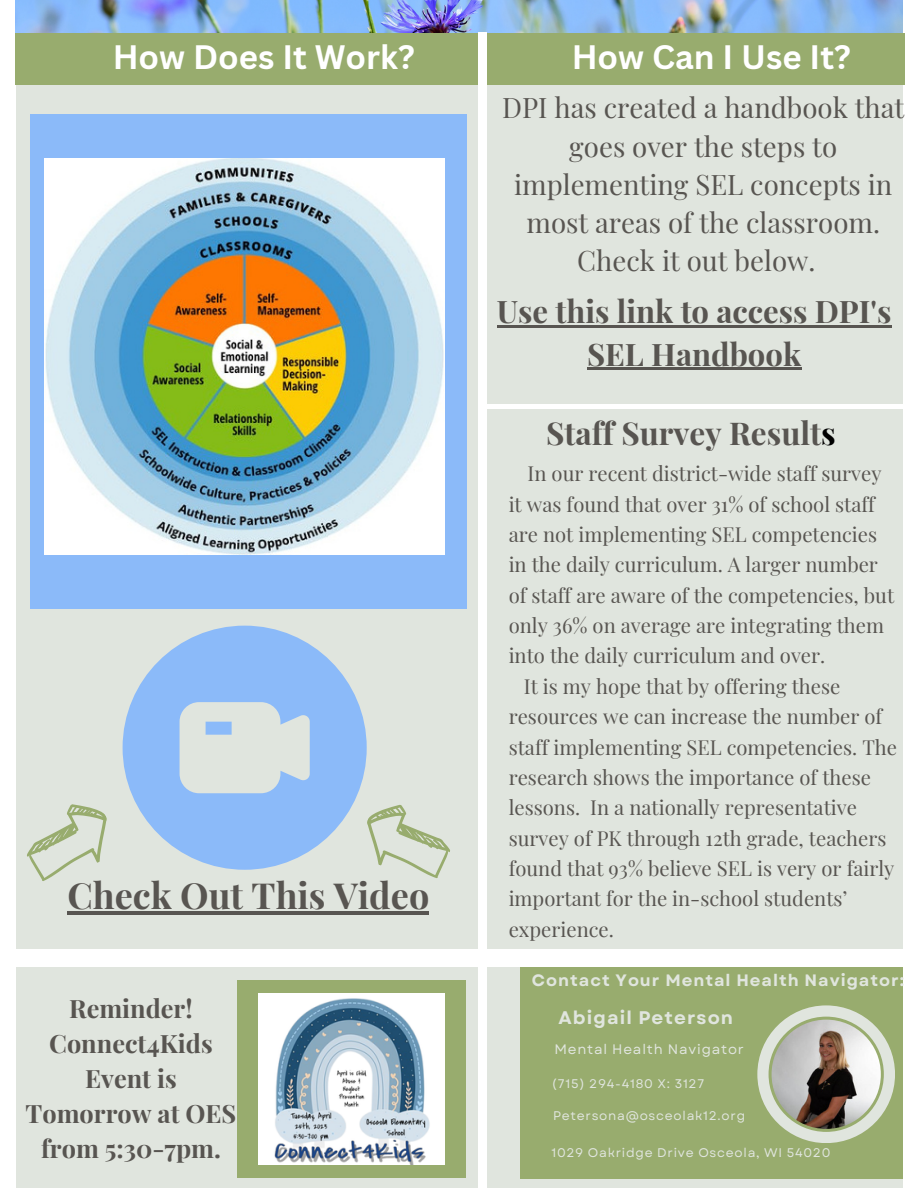
<style>
.page{position:relative;width:918px;height:1188px;background:#fff}
.page>*{position:absolute;margin:0;border:0;box-sizing:border-box;transform-origin:0 0}
.t1{font:700 36px "Playfair Display";color:#585551}
.t2{font:700 33px "Canva Sans";color:#fff}
.t3{font:700 31.5px "Playfair Display";color:#585551}
.t4{font:700 31.05px/42.8px "Playfair Display";color:#585551;text-align:center}
.t5{font:27.6px/38.2px "Playfair Display";color:#585551;text-align:center}
.t6{font:700 25.35px/34.8px "Playfair Display";color:#585551;text-align:center}
.t7{font:20.25px "Playfair Display";color:#585551}
.t8{font:700 18.3px "Garet";letter-spacing:.06em;color:#e0e5de}
.t9{font:700 16.5px "Garet";letter-spacing:.06em;color:#e0e5de}
.t10{font:13.8px "Garet";letter-spacing:.06em;color:#e0e5de}
.t11{font:12.45px "Garet";letter-spacing:.06em;color:#e0e5de}
.s1{color:#000}
</style>
<div class="page">
<div style="left:16px;top:82px;width:886px;height:1106px;background:#e0e5de"></div>
<div style="left:520px;top:961px;width:383px;height:218px;background:#98ac6e"></div>
<svg style="left:757px;top:1005px;width:138px;height:138px"></svg>
<img style="left:15px;top:0;width:888px;height:33px">
<div style="left:15px;top:33px;width:889px;height:51px;background:#98ac6e"></div>
<div style="left:478px;top:33px;width:9px;height:1155px;background:#fff"></div>
<div style="left:238px;top:980px;width:228px;height:198px;background:#98ac6e"></div>
<img style="left:259px;top:994px;width:185px;height:171px">
<div style="left:0;top:949px;width:918px;height:18px;background:#fff"></div>
<div style="left:30px;top:114px;width:437px;height:495px;background:#8bbaf9"></div>
<img style="left:45px;top:158px;width:399px;height:396px">
<svg style="left:123px;top:626px;width:244px;height:244px;fill:#8bbaf9"></svg>
<svg style="left:27px;top:792px;width:97px;height:89px"></svg>
<hr style="left:68px;top:911px;width:361px;height:4px;background:#585551">
<svg style="left:353px;top:795px;width:97px;height:83px"></svg>
<hr style="left:497px;top:325px;width:394px;height:2px;background:#585551">
<hr style="left:587px;top:368px;width:214px;height:2px;background:#585551">
<div style="left:487px;top:404px;width:431px;height:5px;background:#fff"></div>
<h2 class="t2" style="left:113px;top:34px;width:304px">How Does It Work?</h2>
<h1 class="t1" style="left:68px;top:870px;width:363px">Check Out This Video</h1>
<p class="t6" style="left:26px;top:990px;width:212px">Reminder!<br>Connect4Kids<br>Event is<br>Tomorrow at OES from 5:30-7pm.</p>
<h2 class="t2" style="left:572px;top:34px;width:281px">How Can I Use It?</h2>
<h3 class="t5" style="left:502px;top:88px;width:404px">DPI has created a handbook that goes over the steps to implementing SEL concepts in most areas of the classroom.<br>Check it out below.</h3>
<h3 class="t4" style="left:497px;top:289px;width:396px">Use this link to access DPI's<br>SEL Handbook</h3>
<h3 class="t3" style="left:546px;top:411px;width:291px">Staff Survey Result<span class="s1">s</span></h3>
<p class="t7" style="left:528px;top:459px;width:356px">In our recent district-wide staff survey</p>
<p class="t7" style="left:509px;top:490px;width:368px">it was found that over 31% of school staff</p>
<p class="t7" style="left:509px;top:520px;width:370px">are not implementing SEL competencies</p>
<p class="t7" style="left:509px;top:550px;width:371px">in the daily curriculum. A larger number</p>
<p class="t7" style="left:509px;top:581px;width:387px">of staff are aware of the competencies, but</p>
<p class="t7" style="left:509px;top:611px;width:377px">only 36% on average are integrating them</p>
<p class="t7" style="left:509px;top:642px;width:318px">into the daily curriculum and over.</p>
<p class="t7" style="left:524px;top:672px;width:318px">It is my hope that by offering these</p>
<p class="t7" style="left:509px;top:702px;width:375px">resources we can increase the number of</p>
<p class="t7" style="left:509px;top:733px;width:390px">staff implementing SEL competencies. The</p>
<p class="t7" style="left:509px;top:763px;width:364px">research shows the importance of these</p>
<p class="t7" style="left:509px;top:793px;width:350px">lessons. In a nationally representative</p>
<p class="t7" style="left:509px;top:824px;width:379px">survey of PK through 12th grade, teachers</p>
<p class="t7" style="left:509px;top:854px;width:387px">found that 93% believe SEL is very or fairly</p>
<p class="t7" style="left:509px;top:885px;width:340px">important for the in-school students’</p>
<p class="t7" style="left:509px;top:915px;width:107px">experience.</p>
<p class="t9" style="left:532px;top:968px;width:374px">Contact Your Mental Health Navigator:</p>
<p class="t8" style="left:559px;top:1004px;width:176px">Abigail Peterson</p>
<p class="t10" style="left:554px;top:1039px;width:191px">Mental Health Navigator</p>
<p class="t11" style="left:552px;top:1074px;width:154px">(715) 294-4180 X: 3127</p>
<p class="t11" style="left:553px;top:1107px;width:194px">Petersona@osceolak12.org</p>
<p class="t11" style="left:551px;top:1144px;width:281px">1029 Oakridge Drive Osceola, WI 54020</p>
</div>
